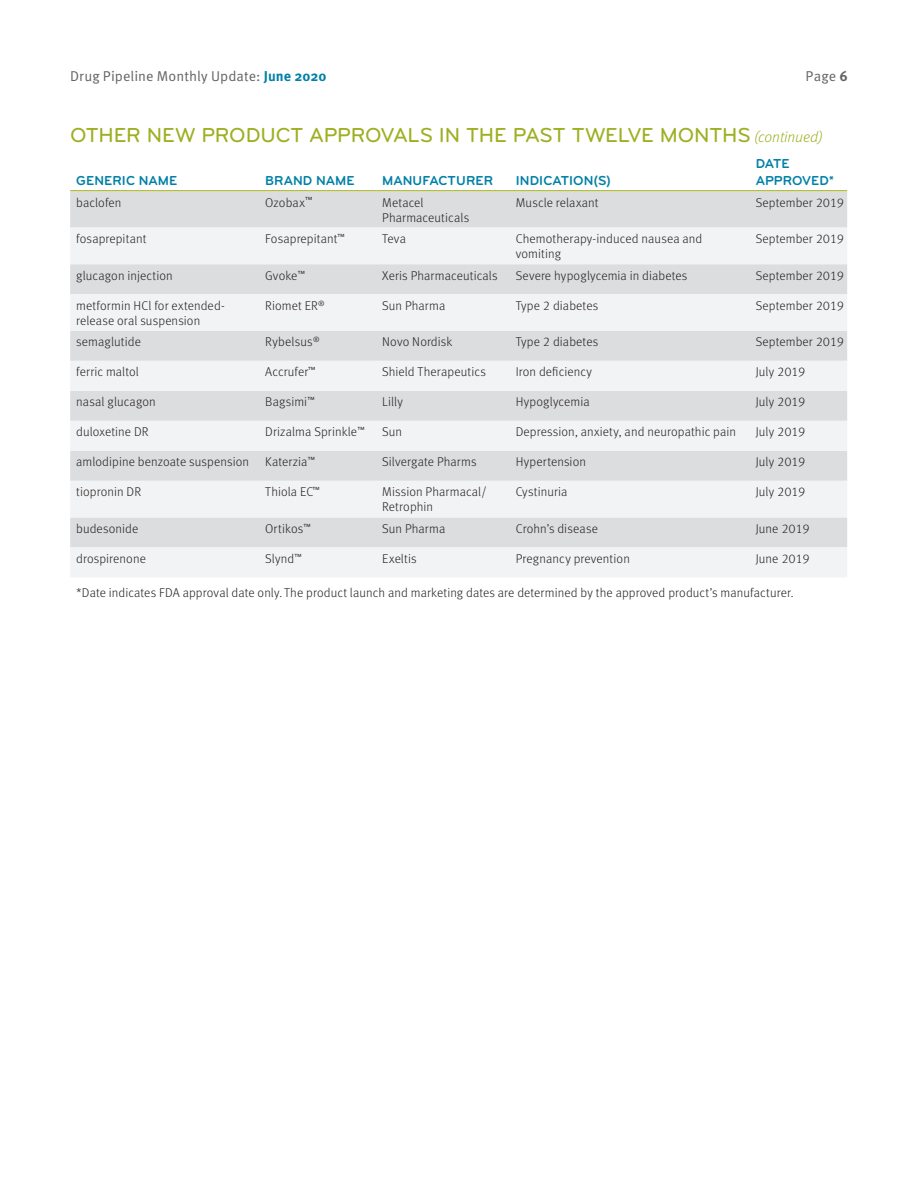
<style>
.page{position:relative;width:918px;height:1188px;background:#fff}
.page>*{position:absolute;margin:0;border:0;box-sizing:border-box;transform-origin:0 0}
.Table_Headline{font:500 21px "Bryant Pro";letter-spacing:-.01em;color:#9eaf21}
.t1{font:14.25px "Meta OT Norm";letter-spacing:.005em;color:#636366}
.Pipeline_Table_Title{font:700 13.5px/16.2px "Bryant Pro";letter-spacing:.005em;color:#0080a7}
.Pipeline_Table_Text{font:300 12.75px/15px "Meta OT";letter-spacing:.01em;color:#231f20}
.Table_Footnote{font:300 12.75px "Meta OT";letter-spacing:.01em;color:#231f20}
.s1{font-family:"Meta OT";font-weight:700;color:#0080a7}
.s2{font-family:"Meta OT";font-weight:700}
.s3{font-family:"Meta OT";font-weight:300;font-style:italic;font-size:15px}
</style>
<div class="page">
<div style="left:70px;top:191px;width:777px;height:37px;background:#dcdddf"></div>
<svg style="left:70px;top:228px;width:777px;height:349px;fill:#f2f3f4"></svg>
<hr style="left:70px;top:190px;width:189px;height:1px;background:#b0bb1d">
<hr style="left:259px;top:190px;width:117px;height:1px;background:#b0bb1d">
<hr style="left:376px;top:190px;width:134px;height:1px;background:#b0bb1d">
<hr style="left:510px;top:190px;width:240px;height:1px;background:#b0bb1d">
<hr style="left:750px;top:190px;width:97px;height:1px;background:#b0bb1d">
<p class="t1" style="left:70px;top:68px;width:258px">Drug Pipeline Monthly Update: <span class="s1">June 2020</span></p>
<p class="t1" style="left:806px;top:68px;width:44px">Page <span class="s2">6</span></p>
<p class="Table_Headline" style="left:70px;top:122px;width:754px">OTHER NEW PRODUCT APPROVALS IN THE PAST TWELVE MONTHS <span class="s3">(continued)</span></p>
<p class="Pipeline_Table_Title" style="left:76px;top:172px;width:103px">GENERIC NAME</p>
<p class="Pipeline_Table_Title" style="left:265px;top:172px;width:91px">BRAND NAME</p>
<p class="Pipeline_Table_Title" style="left:382px;top:172px;width:112px">MANUFACTURER</p>
<p class="Pipeline_Table_Title" style="left:516px;top:172px;width:97px">INDICATION(S)</p>
<p class="Pipeline_Table_Title" style="left:756px;top:156px;width:80px">DATE<br>APPROVED*</p>
<p class="Pipeline_Table_Text" style="left:76px;top:195px;width:47px">baclofen</p>
<p class="Pipeline_Table_Text" style="left:265px;top:195px;width:49px">Ozobax<sup>™</sup></p>
<p class="Pipeline_Table_Text" style="left:382px;top:195px;width:89px">Metacel<br>Pharmaceuticals</p>
<p class="Pipeline_Table_Text" style="left:516px;top:195px;width:84px">Muscle relaxant</p>
<p class="Pipeline_Table_Text" style="left:756px;top:195px;width:90px">September 2019</p>
<p class="Pipeline_Table_Text" style="left:76px;top:232px;width:72px">fosaprepitant</p>
<p class="Pipeline_Table_Text" style="left:265px;top:232px;width:81px">Fosaprepitant<sup>™</sup></p>
<p class="Pipeline_Table_Text" style="left:382px;top:232px;width:25px">Teva</p>
<p class="Pipeline_Table_Text" style="left:516px;top:232px;width:188px">Chemotherapy-induced nausea and vomiting</p>
<p class="Pipeline_Table_Text" style="left:756px;top:232px;width:90px">September 2019</p>
<p class="Pipeline_Table_Text" style="left:76px;top:268px;width:98px">glucagon injection</p>
<p class="Pipeline_Table_Text" style="left:265px;top:268px;width:42px">Gvoke<sup>™</sup></p>
<p class="Pipeline_Table_Text" style="left:382px;top:268px;width:117px">Xeris Pharmaceuticals</p>
<p class="Pipeline_Table_Text" style="left:516px;top:268px;width:173px">Severe hypoglycemia in diabetes</p>
<p class="Pipeline_Table_Text" style="left:756px;top:268px;width:90px">September 2019</p>
<p class="Pipeline_Table_Text" style="left:76px;top:298px;width:150px">metformin HCl for extended&shy;release oral suspension</p>
<p class="Pipeline_Table_Text" style="left:265px;top:298px;width:61px">Riomet ER<sup>®</sup></p>
<p class="Pipeline_Table_Text" style="left:382px;top:298px;width:65px">Sun Pharma</p>
<p class="Pipeline_Table_Text" style="left:516px;top:298px;width:84px">Type 2 diabetes</p>
<p class="Pipeline_Table_Text" style="left:756px;top:298px;width:90px">September 2019</p>
<p class="Pipeline_Table_Text" style="left:76px;top:335px;width:66px">semaglutide</p>
<p class="Pipeline_Table_Text" style="left:265px;top:335px;width:56px">Rybelsus<sup>®</sup></p>
<p class="Pipeline_Table_Text" style="left:382px;top:335px;width:72px">Novo Nordisk</p>
<p class="Pipeline_Table_Text" style="left:516px;top:335px;width:84px">Type 2 diabetes</p>
<p class="Pipeline_Table_Text" style="left:756px;top:335px;width:90px">September 2019</p>
<p class="Pipeline_Table_Text" style="left:76px;top:365px;width:64px">ferric maltol</p>
<p class="Pipeline_Table_Text" style="left:265px;top:365px;width:52px">Accrufer<sup>™</sup></p>
<p class="Pipeline_Table_Text" style="left:382px;top:365px;width:105px">Shield Therapeutics</p>
<p class="Pipeline_Table_Text" style="left:516px;top:365px;width:78px">Iron deficiency</p>
<p class="Pipeline_Table_Text" style="left:756px;top:365px;width:51px">July 2019</p>
<p class="Pipeline_Table_Text" style="left:76px;top:395px;width:81px">nasal glucagon</p>
<p class="Pipeline_Table_Text" style="left:265px;top:395px;width:51px">Bagsimi<sup>™</sup></p>
<p class="Pipeline_Table_Text" style="left:382px;top:395px;width:22px">Lilly</p>
<p class="Pipeline_Table_Text" style="left:516px;top:395px;width:76px">Hypoglycemia</p>
<p class="Pipeline_Table_Text" style="left:756px;top:395px;width:51px">July 2019</p>
<p class="Pipeline_Table_Text" style="left:76px;top:425px;width:74px">duloxetine DR</p>
<p class="Pipeline_Table_Text" style="left:265px;top:425px;width:101px">Drizalma Sprinkle<sup>™</sup></p>
<p class="Pipeline_Table_Text" style="left:382px;top:425px;width:21px">Sun</p>
<p class="Pipeline_Table_Text" style="left:516px;top:425px;width:222px">Depression, anxiety, and neuropathic pain</p>
<p class="Pipeline_Table_Text" style="left:756px;top:425px;width:51px">July 2019</p>
<p class="Pipeline_Table_Text" style="left:76px;top:455px;width:174px">amlodipine benzoate suspension</p>
<p class="Pipeline_Table_Text" style="left:265px;top:455px;width:51px">Katerzia<sup>™</sup></p>
<p class="Pipeline_Table_Text" style="left:382px;top:455px;width:96px">Silvergate Pharms</p>
<p class="Pipeline_Table_Text" style="left:516px;top:455px;width:72px">Hypertension</p>
<p class="Pipeline_Table_Text" style="left:756px;top:455px;width:51px">July 2019</p>
<p class="Pipeline_Table_Text" style="left:76px;top:485px;width:67px">tiopronin DR</p>
<p class="Pipeline_Table_Text" style="left:265px;top:485px;width:56px">Thiola EC<sup>™</sup></p>
<p class="Pipeline_Table_Text" style="left:382px;top:485px;width:106px">Mission Pharmacal/<br>Retrophin</p>
<p class="Pipeline_Table_Text" style="left:516px;top:485px;width:53px">Cystinuria</p>
<p class="Pipeline_Table_Text" style="left:756px;top:485px;width:51px">July 2019</p>
<p class="Pipeline_Table_Text" style="left:76px;top:521px;width:64px">budesonide</p>
<p class="Pipeline_Table_Text" style="left:265px;top:521px;width:47px">Ortikos<sup>™</sup></p>
<p class="Pipeline_Table_Text" style="left:382px;top:521px;width:65px">Sun Pharma</p>
<p class="Pipeline_Table_Text" style="left:516px;top:521px;width:84px">Crohn’s disease</p>
<p class="Pipeline_Table_Text" style="left:756px;top:521px;width:55px">June 2019</p>
<p class="Pipeline_Table_Text" style="left:76px;top:551px;width:71px">drospirenone</p>
<p class="Pipeline_Table_Text" style="left:265px;top:551px;width:38px">Slynd<sup>™</sup></p>
<p class="Pipeline_Table_Text" style="left:382px;top:551px;width:36px">Exeltis</p>
<p class="Pipeline_Table_Text" style="left:516px;top:551px;width:116px">Pregnancy prevention</p>
<p class="Pipeline_Table_Text" style="left:756px;top:551px;width:55px">June 2019</p>
<p class="Table_Footnote" style="left:76px;top:585px;width:719px">*Date indicates FDA approval date only. The product launch and marketing dates are determined by the approved product’s manufacturer.</p>
</div>
